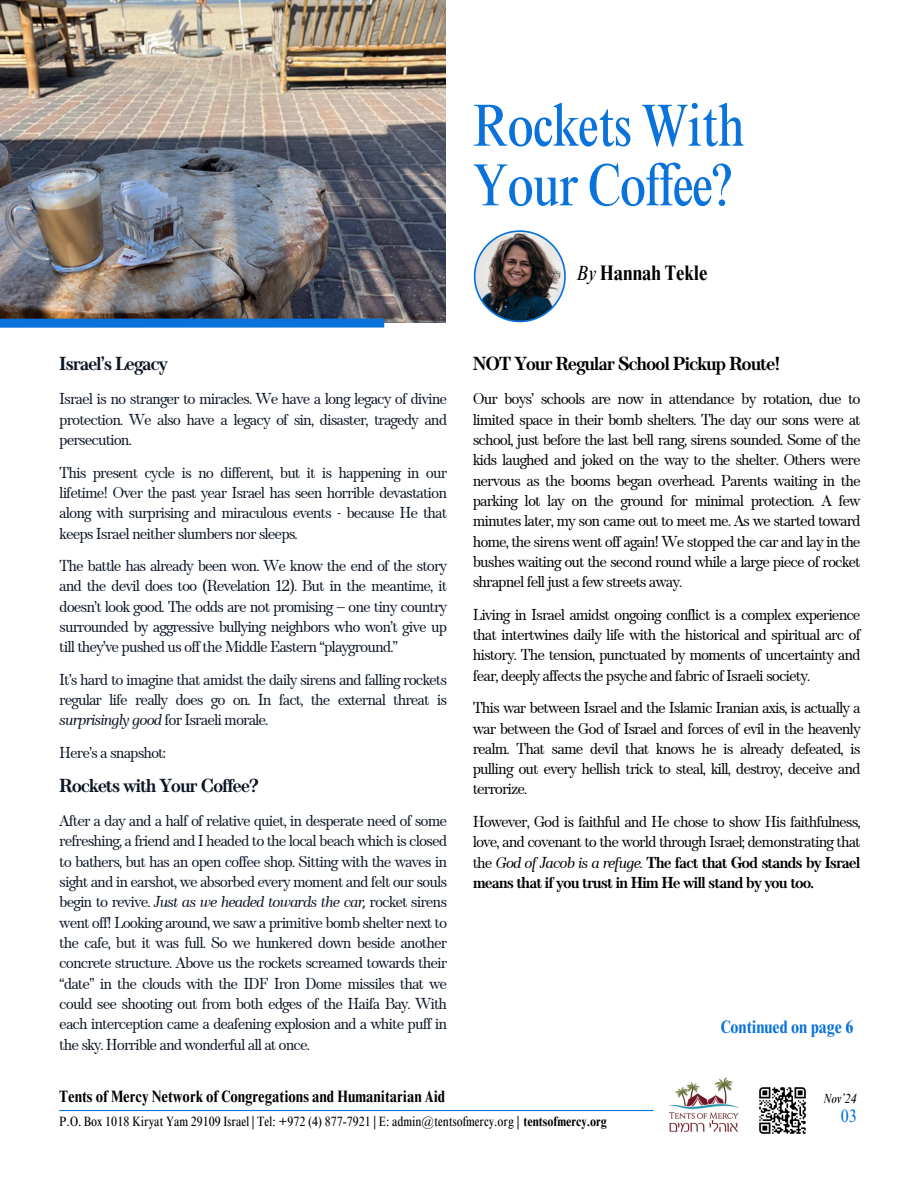
<style>
.page{position:relative;width:918px;height:1188px;background:#fff}
.page>*{position:absolute;margin:0;border:0;box-sizing:border-box;transform-origin:0 0}
.t1{font:condensed 60px/59.7px "Times NRMT Pro";letter-spacing:-.02em;color:#0972db}
.t2{font:700 condensed 21px "Times NRMT Pro";color:#000}
.t3{font:700 18.75px "TT Barrels";letter-spacing:-.065em;color:#0c1524}
.t4{font:700 18.75px "TT Barrels";letter-spacing:-.065em;color:#000}
.t5{font:700 condensed 18px "Times NRMT Pro";color:#0972db}
.t6{font:condensed 18px "Times NRMT Pro";color:#0972db}
.t7{font:700 condensed 16.5px "Times NRMT Pro";color:#000}
.t8{font:15.75px/20.2px "TT Barrels";letter-spacing:-.065em;color:#0c1524;text-align:justify}
.t9{font:15.75px/20.2px "TT Barrels";letter-spacing:-.065em;color:#000;text-align:justify}
.t10{font:condensed 13.5px "Times NRMT Pro";color:#000}
.t11{font:italic condensed 13.5px "Times NRMT Pro";color:#000}
.s1{font-weight:400;font-style:italic}
.s2{font-style:italic}
.s3{font-weight:700}
</style>
<div class="page">
<img style="left:669px;top:1077px;width:70px;height:55px">
<svg style="left:474px;top:230px;width:92px;height:92px"></svg>
<hr style="left:59px;top:1110px;width:594px;height:1px;background:#0972db">
<img style="left:759px;top:1087px;width:47px;height:47px">
<img style="left:0;top:0;width:446px;height:323px">
<div style="left:0;top:319px;width:384px;height:9px;background:#0972db"></div>
<h5 class="t1" style="left:473px;top:103px;width:274px">Rockets With<br>Your Coffee?</h5>
<h3 class="t2" style="left:577px;top:265px;width:132px"><span class="s1">By</span> Hannah Tekle</h3>
<h5 class="t3" style="left:59px;top:353px;width:110px">Israel’s Legacy</h5>
<h3 class="t8" style="left:59px;top:390px;width:389px">Israel is no stranger to miracles. We have a long legacy of divine protection. We also have a legacy of sin, disaster, tragedy and persecution.</h3>
<h4 class="t8" style="left:59px;top:463px;width:389px">This present cycle is no different, but it is happening in our lifetime! Over the past year Israel has seen horrible devastation along with surprising and miraculous events - because He that keeps Israel neither slumbers nor sleeps.</h4>
<p class="t8" style="left:59px;top:557px;width:389px">The battle has already been won. We know the end of the story and the devil does too (Revelation 12). But in the meantime, it doesn’t look good. The odds are not promising – one tiny country surrounded by aggressive bullying neighbors who won’t give up till they’ve pushed us off the Middle Eastern “playground.”</p>
<h6 class="t8" style="left:59px;top:670px;width:389px">It’s hard to imagine that amidst the daily sirens and falling rockets regular life really does go on. In fact, the external threat is <span class="s2">surprisingly good</span> for Israeli morale.</h6>
<p class="t8" style="left:59px;top:743px;width:108px">Here’s a snapshot:</p>
<p class="t3" style="left:59px;top:775px;width:201px">Rockets with Your Coffee?</p>
<p class="t8" style="left:59px;top:812px;width:389px">After a day and a half of relative quiet, in desperate need of some refreshing, a friend and I headed to the local beach which is closed to bathers, but has an open coffee shop. Sitting with the waves in sight and in earshot, we absorbed every moment and felt our souls begin to revive. <span class="s2">Just as we headed towards the car,</span> rocket sirens went off! Looking around, we saw a primitive bomb shelter next to the cafe, but it was full. So we hunkered down beside another concrete structure. Above us the rockets screamed towards their “date” in the clouds with the IDF Iron Dome missiles that we could see shooting out from both edges of the Haifa Bay. With each interception came a deafening explosion and a white puff in the sky. Horrible and wonderful all at once.</p>
<h3 class="t4" style="left:473px;top:353px;width:309px">NOT Your Regular School Pickup Route!</h3>
<h5 class="t9" style="left:473px;top:390px;width:389px">Our boys’ schools are now in attendance by rotation, due to limited space in their bomb shelters. The day our sons were at school, just before the last bell rang, sirens sounded. Some of the kids laughed and joked on the way to the shelter. Others were nervous as the booms began overhead. Parents waiting in the parking lot lay on the ground for minimal protection. A few minutes later, my son came out to meet me. As we started toward home, the sirens went off again! We stopped the car and lay in the bushes waiting out the second round while a large piece of rocket shrapnel fell just a few streets away.</h5>
<h5 class="t9" style="left:473px;top:605px;width:389px">Living in Israel amidst ongoing conflict is a complex experience that intertwines daily life with the historical and spiritual arc of history. The tension, punctuated by moments of uncertainty and fear, deeply affects the psyche and fabric of Israeli society.</h5>
<h5 class="t9" style="left:473px;top:699px;width:389px">This war between Israel and the Islamic Iranian axis, is actually a war between the God of Israel and forces of evil in the heavenly realm. That same devil that knows he is already defeated, is pulling out every hellish trick to steal, kill, destroy, deceive and terrorize.</h5>
<h5 class="t9" style="left:473px;top:812px;width:389px">However, God is faithful and He chose to show His faithfulness, love, and covenant to the world through Israel; demonstrating that the <span class="s2">God of Jacob is a refuge.</span> <span class="s3">The fact that God stands by Israel means that if you trust in Him He will stand by you too.</span></h5>
<p class="t5" style="left:721px;top:1020px;width:134px">Continued on page 6</p>
<h5 class="t7" style="left:59px;top:1090px;width:388px">Tents of Mercy Network of Congregations and Humanitarian Aid</h5>
<h3 class="t10" style="left:59px;top:1116px;width:549px">P.O. Box 1018 Kiryat Yam 29109 Israel | Tel: +972 (4) 877-7921 | E: admin@tentsofmercy.org | <span class="s3">tentsofmercy.org</span></h3>
<h5 class="t11" style="left:824px;top:1093px;width:35px">Nov’24</h5>
<h5 class="t6" style="left:841px;top:1109px;width:18px">03</h5>
</div>
